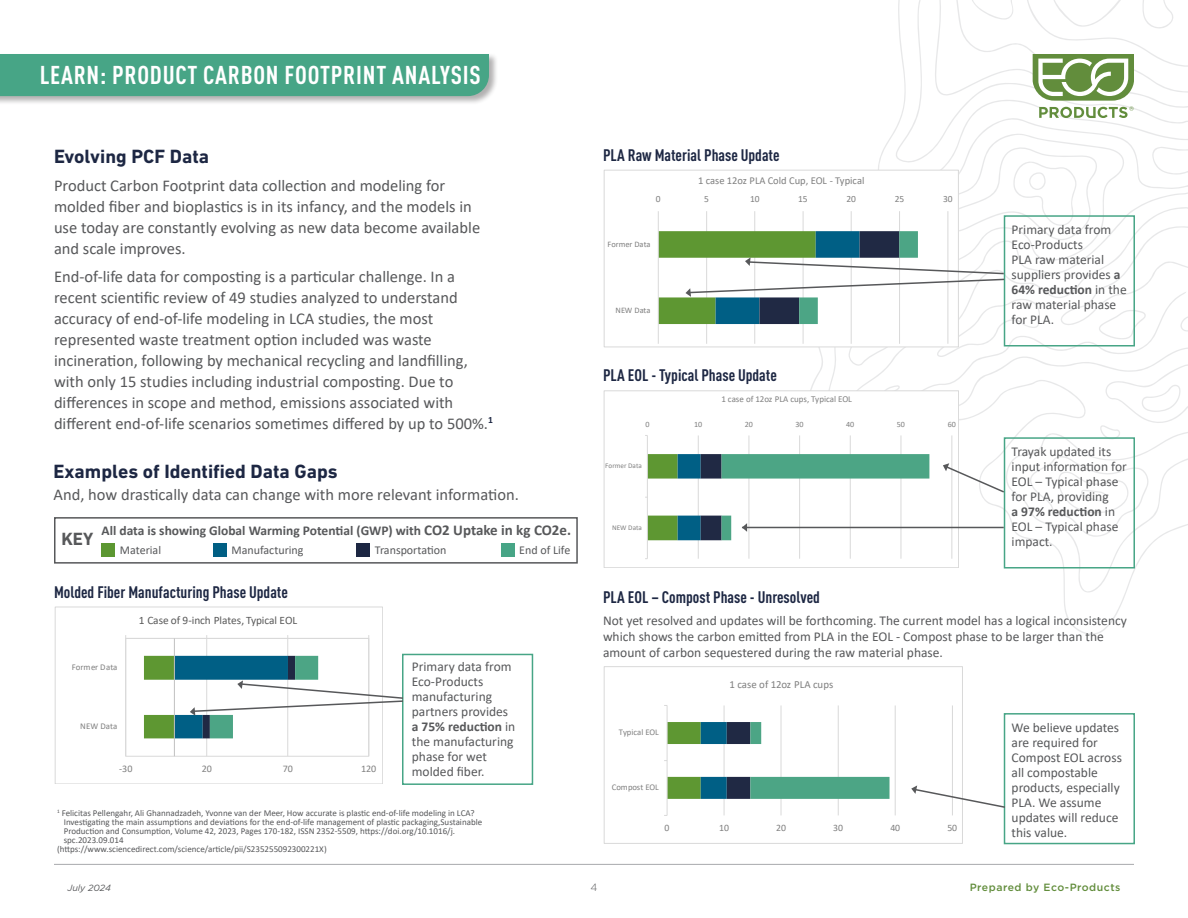
<style>
.page{position:relative;width:1188px;height:918px;background:#fff}
.page>*{position:absolute;margin:0;border:0;box-sizing:border-box;transform-origin:0 0}
.Sell_Sheet_Name_P3-END{font:700 condensed 25.5px "DINOT";letter-spacing:.03em;color:#fff}
.PCF_Subhead{font:700 19.5px "DIN Next LT Pro";color:#1d2743}
.PCF_Subhead-2{font:700 18px "DIN Next LT Pro";color:#57585a}
.PCF_Subhead-3{font:16.5px/21px "Calibri";color:#57585a}
.t1{font:700 condensed 16.5px "DINOT";color:#1d2743}
.PCF_Subhead-4{font:13.5px/15px "Calibri";color:#57585a}
.PCF_Subhead-5{font:700 13.5px "Calibri";color:#57585a}
.PCF_Subhead-6{font:12px "Calibri";color:#57585a}
.t2{font:11.25px "Calibri";letter-spacing:-.005em;color:#595959}
.t3{font:10.8px "Calibri";color:#7f7f7f}
.t4{font:10.5px "Calibri";letter-spacing:-.005em;color:#7f7f7f}
.Sell_Sheet_Footer_URL{font:500 10.5px "Gotham";letter-spacing:.05em;color:#628d3c}
.Sell_Sheet_Page_Number{font:300 10.5px "Gotham";color:#57585a}
.t5{font:10.05px "Calibri";letter-spacing:-.005em;color:#7f7f7f}
.t6{font:9.75px "Calibri";letter-spacing:-.005em;color:#7f7f7f}
.t7{font:9.45px "Calibri";letter-spacing:-.005em;color:#7f7f7f}
.PCF_Subhead-7{font:9px/9px "Calibri";color:#57585a}
.t8{font:9px "Calibri";color:#7f7f7f}
.Sell_Sheet_Modified_Date{font:italic 9px "Gotham";color:#57585a}
.t9{font:8.85px "Calibri";color:#7f7f7f}
.t10{font:8.7px "Calibri";letter-spacing:-.005em;color:#7f7f7f}
.t11{font:8.4px "Calibri";color:#7f7f7f}
.t12{font:8.1px "Calibri";letter-spacing:-.005em;color:#7f7f7f}
.t13{font:7.2px "Calibri";color:#7f7f7f}
.s1{font-size:15px}
.s2{font-weight:700}
</style>
<div class="page">
<svg style="left:898px;top:0;width:24px;height:118px"></svg>
<svg style="left:935px;top:0;width:253px;height:118px"></svg>
<div style="left:0;top:53px;width:498px;height:52px;background:#231f20;opacity:.35"></div>
<div style="left:0;top:54px;width:489px;height:42px;background:#47a586"></div>
<hr style="left:54px;top:864px;width:1080px;height:1px;background:#a8a9ad">
<hr style="left:206px;top:638px;width:1px;height:118px;background:#d9d9d9">
<hr style="left:288px;top:638px;width:1px;height:118px;background:#d9d9d9">
<hr style="left:369px;top:638px;width:1px;height:118px;background:#d9d9d9">
<div style="left:125px;top:638px;width:244px;height:118px;border:1px solid #d9d9d9"></div>
<hr style="left:126px;top:638px;width:243px;height:1px;background:#d9d9d9">
<hr style="left:174px;top:638px;width:1px;height:118px;background:#c6c6c6">
<div style="left:55px;top:607px;width:328px;height:177px;border:1px solid #d9d9d9"></div>
<hr style="left:724px;top:705px;width:1px;height:110px;background:#d9d9d9">
<hr style="left:781px;top:705px;width:1px;height:110px;background:#d9d9d9">
<hr style="left:838px;top:705px;width:1px;height:110px;background:#d9d9d9">
<hr style="left:895px;top:705px;width:1px;height:110px;background:#d9d9d9">
<hr style="left:952px;top:705px;width:1px;height:110px;background:#d9d9d9">
<hr style="left:667px;top:705px;width:1px;height:110px;background:#d9d9d9">
<svg style="left:664px;top:722px;width:226px;height:77px"></svg>
<div style="left:604px;top:666px;width:359px;height:178px;border:1px solid #d9d9d9"></div>
<div style="left:402px;top:654px;width:131px;height:131px;border:2px solid #47a586"></div>
<div style="left:1004px;top:713px;width:131px;height:131px;border:2px solid #47a586"></div>
<div style="left:54px;top:517px;width:524px;height:47px;border:2px solid #57585a"></div>
<div style="left:102px;top:543px;width:13px;height:14px;background:#5c9731"></div>
<div style="left:213px;top:543px;width:14px;height:14px;background:#015f84"></div>
<div style="left:357px;top:543px;width:13px;height:14px;background:#1d2743"></div>
<div style="left:501px;top:543px;width:14px;height:14px;background:#47a586"></div>
<svg style="left:144px;top:656px;width:261px;height:82px"></svg>
<svg style="left:911px;top:785px;width:96px;height:24px"></svg>
<svg style="left:645px;top:133px;width:543px;height:461px"></svg>
<p class="Sell_Sheet_Name_P3-END" style="left:40px;top:59px;width:443px">LEARN: PRODUCT CARBON FOOTPRINT ANALYSIS</p>
<p class="PCF_Subhead" style="left:54px;top:145px;width:157px">Evolving PCF Data</p>
<p class="PCF_Subhead-3" style="left:54px;top:175px;width:428px">Product Carbon Footprint data collection and modeling for molded fiber and bioplastics is in its infancy, and the models in use today are constantly evolving as new data become available and scale improves.</p>
<p class="PCF_Subhead-3" style="left:54px;top:265px;width:440px">End-of-life data for composting is a particular challenge. In a recent scientific review of 49 studies analyzed to understand accuracy of end-of-life modeling in LCA studies, the most represented waste treatment option included was waste incineration, following by mechanical recycling and landfilling, with only 15 studies including industrial composting. Due to differences in scope and method, emissions associated with different end-of-life scenarios sometimes differed by up to 500%.<sup>1</sup></p>
<p class="PCF_Subhead" style="left:54px;top:460px;width:286px">Examples of Identified Data Gaps</p>
<p class="PCF_Subhead-3" style="left:54px;top:483px;width:467px">And, how drastically data can change with more relevant information.</p>
<p class="PCF_Subhead-2" style="left:61px;top:528px;width:34px">KEY</p>
<p class="PCF_Subhead-5" style="left:102px;top:521px;width:471px">All data is showing Global Warming Potential (GWP) with <span class="s1">CO2 Uptake in kg CO2e.</span></p>
<p class="PCF_Subhead-6" style="left:120px;top:542px;width:43px">Material</p>
<p class="PCF_Subhead-6" style="left:232px;top:542px;width:74px">Manufacturing</p>
<p class="PCF_Subhead-6" style="left:375px;top:542px;width:73px">Transportation</p>
<p class="PCF_Subhead-6" style="left:519px;top:542px;width:53px">End of Life</p>
<p class="t1" style="left:54px;top:582px;width:235px">Molded Fiber Manufacturing Phase Update</p>
<p class="t9" style="left:72px;top:661px;width:47px">Former Data</p>
<p class="t9" style="left:80px;top:720px;width:38px">NEW Data</p>
<p class="t2" style="left:139px;top:612px;width:160px">1 Case of 9-inch Plates, Typical EOL</p>
<p class="t5" style="left:119px;top:762px;width:15px">-30</p>
<p class="t5" style="left:202px;top:762px;width:12px">20</p>
<p class="t5" style="left:283px;top:762px;width:12px">70</p>
<p class="t5" style="left:361px;top:762px;width:17px">120</p>
<p class="PCF_Subhead-4" style="left:412px;top:659px;width:105px">Primary data from<br>Eco-Products manufacturing partners provides <span class="s2">a 75% reduction</span> in the manufacturing phase for wet molded fiber.</p>
<p class="PCF_Subhead-7" style="left:64px;top:808px;width:420px;text-indent:-7px"><sup>1</sup> Felicitas Pellengahr, Ali Ghannadzadeh, Yvonne van der Meer, How accurate is plastic end-of-life modeling in LCA?<br>Investigating the main assumptions and deviations for the end-of-life management of plastic packaging,Sustainable Production and Consumption, Volume 42, 2023, Pages 170-182, ISSN 2352-5509, https://doi.org/10.1016/j. spc.2023.09.014</p>
<p class="PCF_Subhead-7" style="left:57px;top:844px;width:271px">(https://www.sciencedirect.com/science/article/pii/S235255092300221X)</p>
<p class="t1" style="left:603px;top:145px;width:178px">PLA Raw Material Phase Update</p>
<p class="t4" style="left:698px;top:173px;width:168px">1 case 12oz PLA Cold Cup, EOL - Typical</p>
<p class="t7" style="left:656px;top:192px;width:6px">0</p>
<p class="t7" style="left:704px;top:192px;width:6px">5</p>
<p class="t7" style="left:750px;top:192px;width:11px">10</p>
<p class="t7" style="left:798px;top:192px;width:11px">15</p>
<p class="t7" style="left:847px;top:192px;width:11px">20</p>
<p class="t7" style="left:895px;top:192px;width:11px">25</p>
<p class="t7" style="left:943px;top:192px;width:11px">30</p>
<p class="t11" style="left:607px;top:238px;width:44px">Former Data</p>
<p class="t11" style="left:616px;top:304px;width:37px">NEW Data</p>
<p class="t1" style="left:603px;top:366px;width:175px">PLA EOL - Typical Phase Update</p>
<p class="t8" style="left:721px;top:393px;width:132px">1 case of 12oz PLA cups, Typical EOL</p>
<p class="t12" style="left:645px;top:419px;width:6px">0</p>
<p class="t12" style="left:694px;top:419px;width:10px">10</p>
<p class="t12" style="left:745px;top:419px;width:10px">20</p>
<p class="t12" style="left:796px;top:419px;width:10px">30</p>
<p class="t12" style="left:846px;top:419px;width:10px">40</p>
<p class="t12" style="left:897px;top:419px;width:10px">50</p>
<p class="t12" style="left:948px;top:419px;width:10px">60</p>
<p class="t13" style="left:605px;top:461px;width:38px">Former Data</p>
<p class="t13" style="left:612px;top:523px;width:31px">NEW Data</p>
<p class="PCF_Subhead-4" style="left:1012px;top:221px;width:117px">Primary data from<br>Eco-Products<br>PLA raw material suppliers provides <span class="s2">a<br>64% reduction</span> in the raw material phase for PLA.</p>
<p class="PCF_Subhead-4" style="left:1012px;top:444px;width:117px">Trayak updated its input information for<br>EOL – Typical phase for PLA, providing<br><span class="s2">a 97% reduction</span> in<br>EOL – Typical phase impact.</p>
<p class="t1" style="left:603px;top:587px;width:218px">PLA EOL – Compost Phase - Unresolved</p>
<p class="PCF_Subhead-4" style="left:603px;top:612px;width:525px;line-height:16.2px">Not yet resolved and updates will be forthcoming. The current model has a logical inconsistency which shows the carbon emitted from PLA in the EOL - Compost phase to be larger than the amount of carbon sequestered during the raw material phase.</p>
<p class="t10" style="left:619px;top:726px;width:41px">Typical EOL</p>
<p class="t10" style="left:612px;top:781px;width:49px">Compost EOL</p>
<p class="t3" style="left:729px;top:677px;width:105px">1 case of 12oz PLA cups</p>
<p class="t6" style="left:665px;top:821px;width:6px">0</p>
<p class="t6" style="left:719px;top:821px;width:11px">10</p>
<p class="t6" style="left:776px;top:821px;width:11px">20</p>
<p class="t6" style="left:833px;top:821px;width:11px">30</p>
<p class="t6" style="left:890px;top:821px;width:11px">40</p>
<p class="t6" style="left:947px;top:821px;width:11px">50</p>
<p class="PCF_Subhead-4" style="left:1012px;top:719px;width:112px">We believe updates are required for<br>Compost EOL across all compostable products, especially<br>PLA. We assume updates will reduce this value.</p>
<p class="Sell_Sheet_Modified_Date" style="left:68px;top:882px;width:45px">July 2024</p>
<p class="Sell_Sheet_Page_Number" style="left:591px;top:881px;width:8px">4</p>
<p class="Sell_Sheet_Footer_URL" style="left:970px;top:880px;width:152px">Prepared by Eco-Products</p>
</div>
